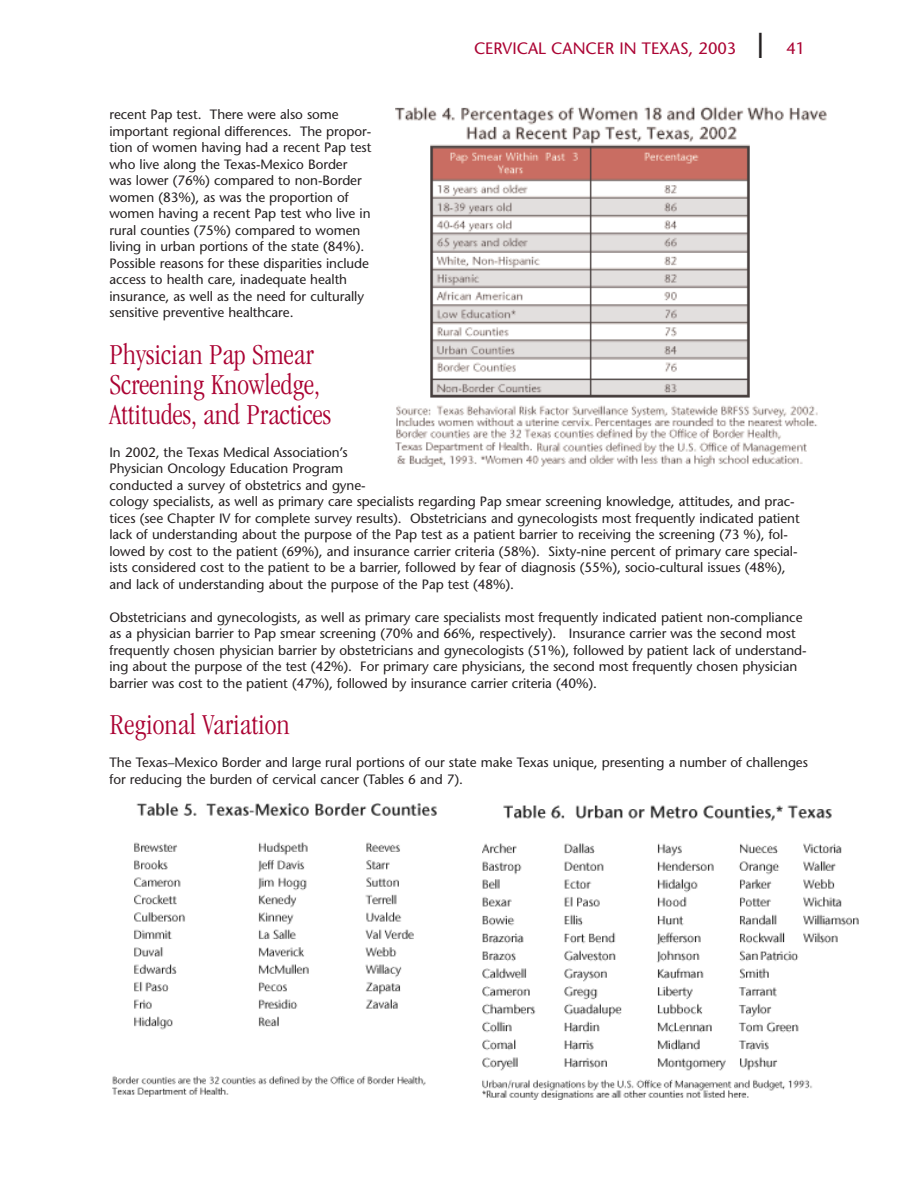
<style>
.page{position:relative;width:918px;height:1188px;background:#fff}
.page>*{position:absolute;margin:0;border:0;box-sizing:border-box;transform-origin:0 0}
.t1{font:300 condensed 30px/30px "Garamond";color:#ab0333}
.t2{font:16.5px "Stone Sans";color:#ab0333}
.t3{font:13.5px/16.5px "Stone Sans";letter-spacing:-.005em;color:#231f20}
.s1{font-size:36px;color:#231f20}
</style>
<div class="page">
<img style="left:396px;top:106px;width:431px;height:361px">
<img style="left:112px;top:803px;width:325px;height:294px">
<img style="left:483px;top:805px;width:375px;height:295px">
<p class="t2" style="left:474px;top:42px;width:333px">CERVICAL CANCER IN TEXAS, 2003 <span class="s1">I</span> 41</p>
<p class="t3" style="left:110px;top:108px;width:263px">recent Pap test. There were also some important regional differences. The propor&shy;tion of women having had a recent Pap test who live along the Texas-Mexico Border was lower (76%) compared to non-Border women (83%), as was the proportion of women having a recent Pap test who live in rural counties (75%) compared to women living in urban portions of the state (84%).<br>Possible reasons for these disparities include access to health care, inadequate health insurance, as well as the need for culturally sensitive preventive healthcare.</p>
<h1 class="t1" style="left:110px;top:342px;width:223px">Physician Pap Smear<br>Screening Knowledge,<br>Attitudes, and Practices</h1>
<p class="t3" style="left:110px;top:445px;width:692px">In 2002, the Texas Medical Association’s<br>Physician Oncology Education Program<br>conducted a survey of obstetrics and gyne-<br>cology specialists, as well as primary care specialists regarding Pap smear screening knowledge, attitudes, and prac&shy;tices (see Chapter IV for complete survey results). Obstetricians and gynecologists most frequently indicated patient lack of understanding about the purpose of the Pap test as a patient barrier to receiving the screening (73 %), fol&shy;lowed by cost to the patient (69%), and insurance carrier criteria (58%). Sixty-nine percent of primary care special&shy;ists considered cost to the patient to be a barrier, followed by fear of diagnosis (55%), socio-cultural issues (48%), and lack of understanding about the purpose of the Pap test (48%).</p>
<p class="t3" style="left:110px;top:610px;width:699px">Obstetricians and gynecologists, as well as primary care specialists most frequently indicated patient non-compliance as a physician barrier to Pap smear screening (70% and 66%, respectively). Insurance carrier was the second most frequently chosen physician barrier by obstetricians and gynecologists (51%), followed by patient lack of understand&shy;ing about the purpose of the test (42%). For primary care physicians, the second most frequently chosen physician barrier was cost to the patient (47%), followed by insurance carrier criteria (40%).</p>
<h1 class="t1" style="left:110px;top:712px;width:182px">Regional Variation</h1>
<p class="t3" style="left:110px;top:756px;width:700px">The Texas–Mexico Border and large rural portions of our state make Texas unique, presenting a number of challenges for reducing the burden of cervical cancer (Tables 6 and 7).</p>
</div>
